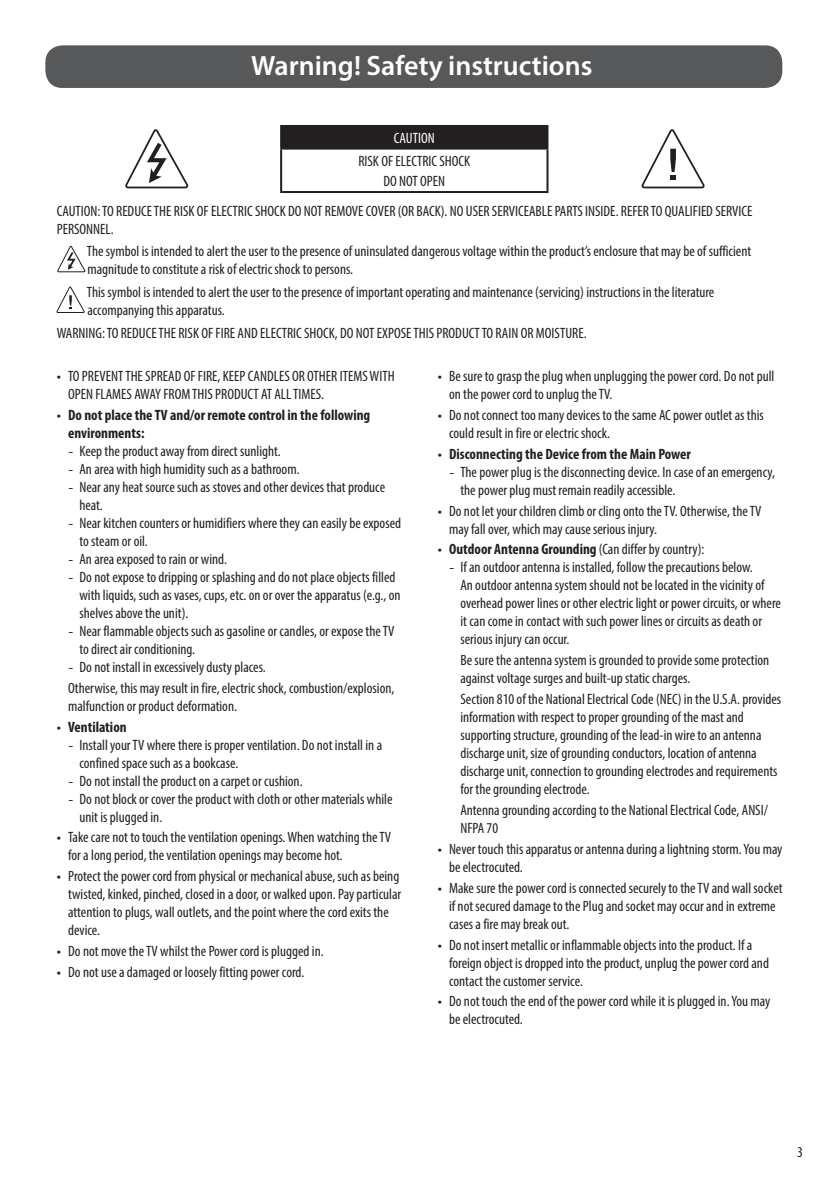
<style>
.page{position:relative;width:840px;height:1191px;background:#fff}
.page>*{position:absolute;margin:0;border:0;box-sizing:border-box;transform-origin:0 0}
.t1{font:600 28px "Myriad Pro";color:#fff}
.Page_Number_Right{font:condensed 15px/18px "Myriad Pro";color:#231f20}
.t2{font:700 condensed 15px/18px "Myriad Pro";color:#231f20}
.s1{color:#fff}
.s2{font-family:"LG Smart";font-stretch:normal}
.s3{font-family:"LG Smart";font-weight:400;font-stretch:normal}
.s4{font-weight:400}
</style>
<div class="page">
<div style="left:45px;top:45px;width:736px;height:43px;background:#57585a;border-radius:17px"></div>
<svg style="left:125px;top:129px;width:64px;height:59px"></svg>
<div style="left:281px;top:126px;width:266px;height:23px;background:#231f20"></div>
<hr style="left:280px;top:125px;width:268px;height:2px;background:#231f20">
<hr style="left:280px;top:127px;width:2px;height:21px;background:#231f20">
<hr style="left:546px;top:127px;width:2px;height:21px;background:#231f20">
<hr style="left:280px;top:148px;width:268px;height:2px;background:#231f20">
<hr style="left:280px;top:150px;width:2px;height:41px;background:#231f20">
<hr style="left:546px;top:150px;width:2px;height:41px;background:#231f20">
<hr style="left:280px;top:191px;width:268px;height:2px;background:#231f20">
<svg style="left:641px;top:129px;width:63px;height:59px"></svg>
<svg style="left:57px;top:246px;width:28px;height:26px"></svg>
<svg style="left:57px;top:286px;width:27px;height:27px"></svg>
<p class="t1" style="left:251px;top:48px;width:342px">Warning! Safety instructions</p>
<p class="Page_Number_Right" style="left:358px;top:126px;width:113px;line-height:22.6px;text-align:center"><span class="s1">CAUTION<br></span>RISK OF ELECTRIC SHOCK</p>
<p class="Page_Number_Right" style="left:57px;top:167px;width:696px;line-height:29.2px;text-indent:326px">DO NOT OPEN<br>CAUTION: TO REDUCE THE RISK OF ELECTRIC SHOCK DO NOT REMOVE COVER (OR BACK). NO USER SERVICEABLE PARTS INSIDE. REFER TO QUALIFIED SERVICE</p>
<p class="Page_Number_Right" style="left:87px;top:217px;width:665px;line-height:22.6px;text-indent:-30px">PERSONNEL.<br>The symbol is intended to alert the user to the presence of uninsulated dangerous voltage within the product’s enclosure that may be of sufficient</p>
<p class="Page_Number_Right" style="left:87px;top:258px;width:628px;line-height:22.6px">magnitude to constitute a risk of electric shock to persons.<br>This symbol is intended to alert the user to the presence of important operating and maintenance (servicing) instructions in the literature</p>
<p class="Page_Number_Right" style="left:57px;top:298px;width:531px;line-height:22.6px;text-indent:31px">accompanying this apparatus.<br>WARNING: TO REDUCE THE RISK OF FIRE AND ELECTRIC SHOCK, DO NOT EXPOSE THIS PRODUCT TO RAIN OR MOISTURE.</p>
<p class="Page_Number_Right" style="left:68px;top:367px;width:328px;text-indent:-11px"><span class="s2">•</span> TO PREVENT THE SPREAD OF FIRE, KEEP CANDLES OR OTHER ITEMS WITH<br>OPEN FLAMES AWAY FROM THIS PRODUCT AT ALL TIMES.</p>
<p class="t2" style="left:68px;top:405px;width:303px;text-indent:-11px"><span class="s3">•</span> Do not place the TV and/or remote control in the following environments:</p>
<p class="Page_Number_Right" style="left:68px;top:442px;width:214px"><span class="s2">-</span> Keep the product away from direct sunlight.</p>
<p class="Page_Number_Right" style="left:68px;top:460px;width:233px"><span class="s2">-</span> An area with high humidity such as a bathroom.</p>
<p class="Page_Number_Right" style="left:79px;top:478px;width:307px;text-indent:-11px"><span class="s2">-</span> Near any heat source such as stoves and other devices that produce heat.</p>
<p class="Page_Number_Right" style="left:79px;top:514px;width:323px;text-indent:-11px"><span class="s2">-</span> Near kitchen counters or humidifiers where they can easily be exposed to steam or oil.</p>
<p class="Page_Number_Right" style="left:68px;top:550px;width:160px"><span class="s2">-</span> An area exposed to rain or wind.</p>
<p class="Page_Number_Right" style="left:79px;top:568px;width:322px;text-indent:-11px"><span class="s2">-</span> Do not expose to dripping or splashing and do not place objects filled with liquids, such as vases, cups, etc. on or over the apparatus (e.g., on shelves above the unit).</p>
<p class="Page_Number_Right" style="left:79px;top:622px;width:316px;text-indent:-11px"><span class="s2">-</span> Near flammable objects such as gasoline or candles, or expose the TV to direct air conditioning.</p>
<p class="Page_Number_Right" style="left:68px;top:656px;width:327px;line-height:20.8px"><span class="s2">-</span> Do not install in excessively dusty places.<br>Otherwise, this may result in fire, electric shock, combustion/explosion,</p>
<p class="Page_Number_Right" style="left:68px;top:696px;width:170px">malfunction or product deformation.</p>
<p class="t2" style="left:57px;top:717px;width:71px"><span class="s3">•</span> Ventilation</p>
<p class="Page_Number_Right" style="left:79px;top:735px;width:304px;text-indent:-11px"><span class="s2">-</span> Install your TV where there is proper ventilation. Do not install in a confined space such as a bookcase.</p>
<p class="Page_Number_Right" style="left:68px;top:771px;width:236px"><span class="s2">-</span> Do not install the product on a carpet or cushion.</p>
<p class="Page_Number_Right" style="left:79px;top:789px;width:314px;text-indent:-11px"><span class="s2">-</span> Do not block or cover the product with cloth or other materials while unit is plugged in.</p>
<p class="Page_Number_Right" style="left:68px;top:828px;width:324px;text-indent:-11px"><span class="s2">•</span> Take care not to touch the ventilation openings. When watching the TV for a long period, the ventilation openings may become hot.</p>
<p class="Page_Number_Right" style="left:68px;top:867px;width:334px;text-indent:-11px"><span class="s2">•</span> Protect the power cord from physical or mechanical abuse, such as being twisted, kinked, pinched, closed in a door, or walked upon. Pay particular attention to plugs, wall outlets, and the point where the cord exits the device.</p>
<p class="Page_Number_Right" style="left:57px;top:942px;width:268px"><span class="s2">•</span> Do not move the TV whilst the Power cord is plugged in.</p>
<p class="Page_Number_Right" style="left:57px;top:963px;width:249px"><span class="s2">•</span> Do not use a damaged or loosely fitting power cord.</p>
<p class="Page_Number_Right" style="left:449px;top:367px;width:327px;text-indent:-11px"><span class="s2">•</span> Be sure to grasp the plug when unplugging the power cord. Do not pull on the power cord to unplug the TV.</p>
<p class="Page_Number_Right" style="left:449px;top:406px;width:316px;text-indent:-11px"><span class="s2">•</span> Do not connect too many devices to the same AC power outlet as this could result in fire or electric shock.</p>
<p class="t2" style="left:437px;top:444px;width:255px"><span class="s3">•</span> Disconnecting the Device from the Main Power</p>
<p class="Page_Number_Right" style="left:460px;top:462px;width:316px;text-indent:-11px"><span class="s2">-</span> The power plug is the disconnecting device. In case of an emergency, the power plug must remain readily accessible.</p>
<p class="Page_Number_Right" style="left:449px;top:501px;width:314px;text-indent:-11px"><span class="s2">•</span> Do not let your children climb or cling onto the TV. Otherwise, the TV may fall over, which may cause serious injury.</p>
<p class="t2" style="left:437px;top:540px;width:268px"><span class="s3">•</span> Outdoor Antenna Grounding <span class="s4">(Can differ by country):</span></p>
<p class="Page_Number_Right" style="left:460px;top:558px;width:322px;text-indent:-11px"><span class="s2">-</span> If an outdoor antenna is installed, follow the precautions below.<br>An outdoor antenna system should not be located in the vicinity of overhead power lines or other electric light or power circuits, or where it can come in contact with such power lines or circuits as death or serious injury can occur.</p>
<p class="Page_Number_Right" style="left:460px;top:651px;width:310px">Be sure the antenna system is grounded to provide some protection against voltage surges and built-up static charges.</p>
<p class="Page_Number_Right" style="left:460px;top:690px;width:322px">Section 810 of the National Electrical Code (NEC) in the U.S.A. provides information with respect to proper grounding of the mast and supporting structure, grounding of the lead-in wire to an antenna discharge unit, size of grounding conductors, location of antenna discharge unit, connection to grounding electrodes and requirements for the grounding electrode.</p>
<p class="Page_Number_Right" style="left:460px;top:801px;width:309px">Antenna grounding according to the National Electrical Code, ANSI/<br>NFPA 70</p>
<p class="Page_Number_Right" style="left:449px;top:839px;width:335px;text-indent:-11px"><span class="s2">•</span> Never touch this apparatus or antenna during a lightning storm. You may be electrocuted.</p>
<p class="Page_Number_Right" style="left:449px;top:878px;width:335px;text-indent:-11px"><span class="s2">•</span> Make sure the power cord is connected securely to the TV and wall socket if not secured damage to the Plug and socket may occur and in extreme cases a fire may break out.</p>
<p class="Page_Number_Right" style="left:449px;top:935px;width:321px;text-indent:-11px"><span class="s2">•</span> Do not insert metallic or inflammable objects into the product. If a foreign object is dropped into the product, unplug the power cord and contact the customer service.</p>
<p class="Page_Number_Right" style="left:449px;top:992px;width:322px;text-indent:-11px"><span class="s2">•</span> Do not touch the end of the power cord while it is plugged in. You may be electrocuted.</p>
<p class="Page_Number_Right" style="left:796px;top:1142px;width:7px">3</p>
</div>
